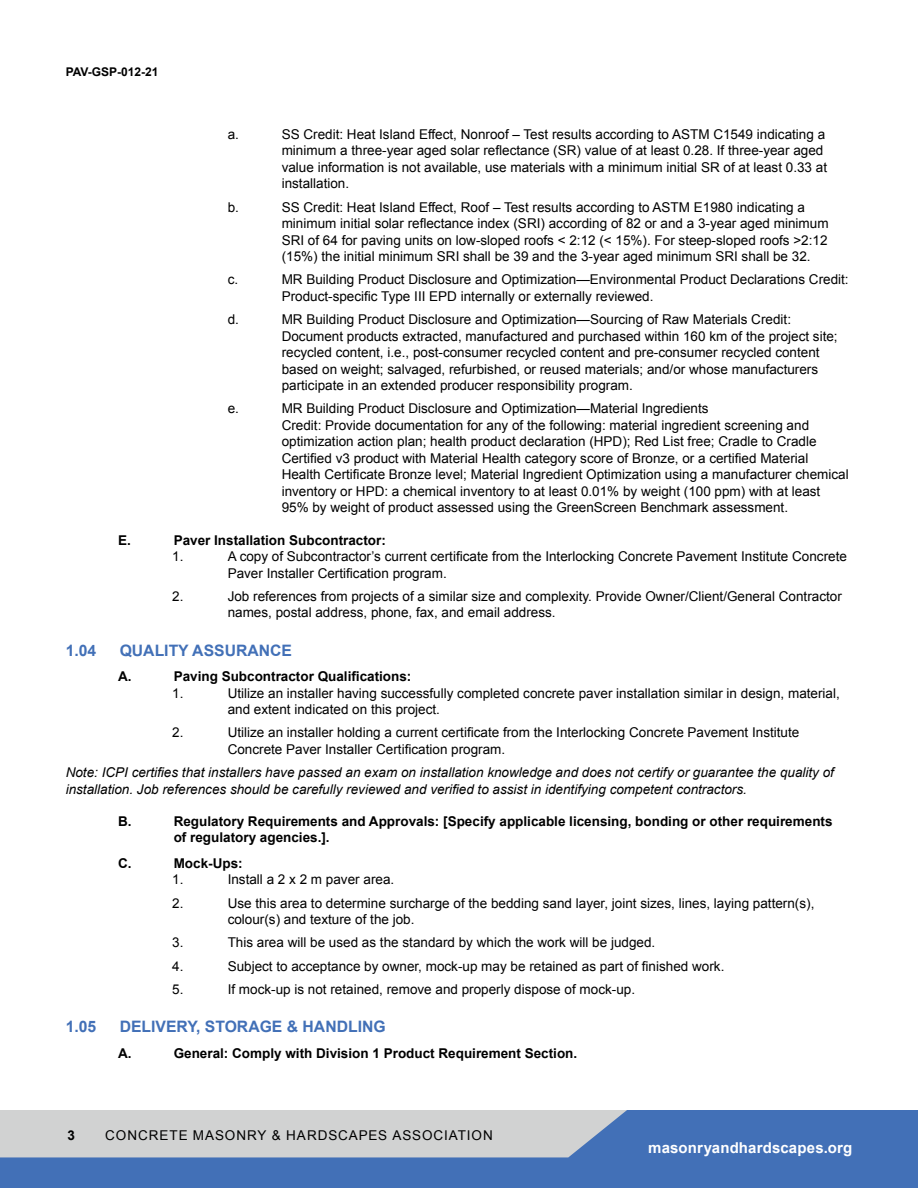
<style>
.page{position:relative;width:918px;height:1188px;background:#fff}
.page>*{position:absolute;margin:0;border:0;box-sizing:border-box;transform-origin:0 0}
.t1{font:700 15.75px "Arial";color:#4270b7}
.t2{font:700 15px "Arial";letter-spacing:.01em;color:#fff}
.t3{font:13.5px/16.5px "Arial";color:#000}
.t4{font:700 13.5px/16.5px "Arial";color:#000}
.t5{font:italic 13.5px/16.5px "Arial";color:#000}
.t6{font:13.5px "Arial";letter-spacing:.07em;color:#000}
.t7{font:700 12px "Arial";color:#000}
</style>
<div class="page">
<svg style="left:0;top:1110px;width:918px;height:78px;background:#7b97c1"></svg>
<p class="t7" style="left:66px;top:65px;width:94px">PAV-GSP-012-21</p>
<p class="t3" style="left:228px;top:126px;width:13px">a.</p>
<p class="t3" style="left:282px;top:126px;width:547px">SS Credit: Heat Island Effect, Nonroof – Test results according to ASTM C1549 indicating a minimum a three-year aged solar reflectance (SR) value of at least 0.28. If three-year aged value information is not available, use materials with a minimum initial SR of at least 0.33 at installation.</p>
<p class="t3" style="left:228px;top:199px;width:13px">b.</p>
<p class="t3" style="left:282px;top:199px;width:548px">SS Credit: Heat Island Effect, Roof – Test results according to ASTM E1980 indicating a minimum initial solar reflectance index (SRI) according of 82 or and a 3-year aged minimum SRI of 64 for paving units on low-sloped roofs &lt; 2:12 (&lt; 15%). For steep-sloped roofs &gt;2:12 (15%) the initial minimum SRI shall be 39 and the 3-year aged minimum SRI shall be 32.</p>
<p class="t3" style="left:228px;top:272px;width:12px">c.</p>
<p class="t3" style="left:282px;top:272px;width:568px">MR Building Product Disclosure and Optimization—Environmental Product Declarations Credit:<br>Product-specific Type III EPD internally or externally reviewed.</p>
<p class="t3" style="left:228px;top:311px;width:13px">d.</p>
<p class="t3" style="left:282px;top:311px;width:558px">MR Building Product Disclosure and Optimization—Sourcing of Raw Materials Credit:<br>Document products extracted, manufactured and purchased within 160 km of the project site; recycled content, i.e., post-consumer recycled content and pre-consumer recycled content based on weight; salvaged, refurbished, or reused materials; and/or whose manufacturers participate in an extended producer responsibility program.</p>
<p class="t3" style="left:228px;top:400px;width:13px">e.</p>
<p class="t3" style="left:282px;top:400px;width:568px">MR Building Product Disclosure and Optimization—Material Ingredients<br>Credit: Provide documentation for any of the following: material ingredient screening and optimization action plan; health product declaration (HPD); Red List free; Cradle to Cradle Certified v3 product with Material Health category score of Bronze, or a certified Material Health Certificate Bronze level; Material Ingredient Optimization using a manufacturer chemical inventory or HPD: a chemical inventory to at least 0.01% by weight (100 ppm) with at least 95% by weight of product assessed using the GreenScreen Benchmark assessment.</p>
<p class="t4" style="left:118px;top:533px;width:14px">E.</p>
<p class="t4" style="left:174px;top:533px;width:214px">Paver Installation Subcontractor:</p>
<p class="t3" style="left:172px;top:548px;width:13px">1.</p>
<p class="t3" style="left:228px;top:548px;width:621px">A copy of Subcontractor’s current certificate from the Interlocking Concrete Pavement Institute Concrete<br>Paver Installer Certification program.</p>
<p class="t3" style="left:172px;top:588px;width:13px">2.</p>
<p class="t3" style="left:228px;top:588px;width:616px">Job references from projects of a similar size and complexity. Provide Owner/Client/General Contractor names, postal address, phone, fax, and email address.</p>
<p class="t1" style="left:66px;top:644px;width:32px">1.04</p>
<p class="t1" style="left:120px;top:644px;width:174px">QUALITY ASSURANCE</p>
<p class="t4" style="left:118px;top:669px;width:15px">A.</p>
<p class="t4" style="left:174px;top:669px;width:239px">Paving Subcontractor Qualifications:</p>
<p class="t3" style="left:172px;top:686px;width:13px">1.</p>
<p class="t3" style="left:228px;top:686px;width:614px">Utilize an installer having successfully completed concrete paver installation similar in design, material, and extent indicated on this project.</p>
<p class="t3" style="left:172px;top:725px;width:13px">2.</p>
<p class="t3" style="left:228px;top:725px;width:573px">Utilize an installer holding a current certificate from the Interlocking Concrete Pavement Institute<br>Concrete Paver Installer Certification program.</p>
<p class="t5" style="left:66px;top:764px;width:770px">Note: ICPI certifies that installers have passed an exam on installation knowledge and does not certify or guarantee the quality of installation. Job references should be carefully reviewed and verified to assist in identifying competent contractors.</p>
<p class="t4" style="left:118px;top:814px;width:15px">B.</p>
<p class="t4" style="left:174px;top:814px;width:660px">Regulatory Requirements and Approvals: [Specify applicable licensing, bonding or other requirements of regulatory agencies.].</p>
<p class="t4" style="left:118px;top:856px;width:15px">C.</p>
<p class="t4" style="left:174px;top:856px;width:70px">Mock-Ups:</p>
<p class="t3" style="left:172px;top:873px;width:13px">1.</p>
<p class="t3" style="left:228px;top:873px;width:168px">Install a 2 x 2 m paver area.</p>
<p class="t3" style="left:172px;top:895px;width:13px">2.</p>
<p class="t3" style="left:228px;top:895px;width:588px">Use this area to determine surcharge of the bedding sand layer, joint sizes, lines, laying pattern(s), colour(s) and texture of the job.</p>
<p class="t3" style="left:172px;top:935px;width:13px">3.</p>
<p class="t3" style="left:228px;top:935px;width:429px">This area will be used as the standard by which the work will be judged.</p>
<p class="t3" style="left:172px;top:958px;width:13px">4.</p>
<p class="t3" style="left:228px;top:958px;width:498px">Subject to acceptance by owner, mock-up may be retained as part of finished work.</p>
<p class="t3" style="left:172px;top:982px;width:13px">5.</p>
<p class="t3" style="left:228px;top:982px;width:409px">If mock-up is not retained, remove and properly dispose of mock-up.</p>
<p class="t1" style="left:66px;top:1021px;width:32px">1.05</p>
<p class="t1" style="left:120px;top:1021px;width:268px">DELIVERY, STORAGE &amp; HANDLING</p>
<p class="t4" style="left:118px;top:1046px;width:15px">A.</p>
<p class="t4" style="left:174px;top:1046px;width:405px">General: Comply with Division 1 Product Requirement Section.</p>
<p class="t4" style="left:67px;top:1128px;width:9px">3</p>
<p class="t6" style="left:105px;top:1127px;width:389px">CONCRETE MASONRY &amp; HARDSCAPES ASSOCIATION</p>
<p class="t2" style="left:648px;top:1143px;width:206px">masonryandhardscapes.org</p>
</div>
